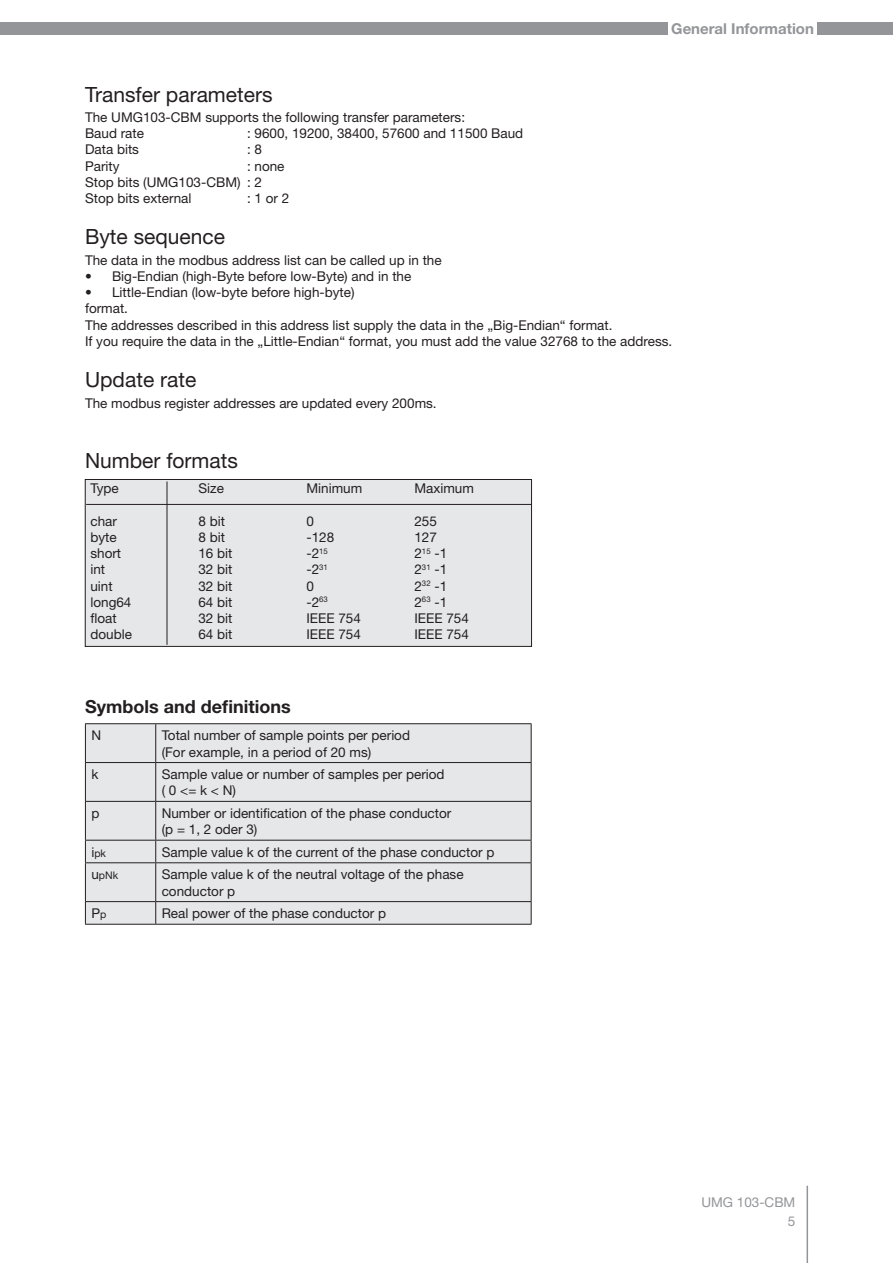
<style>
.page{position:relative;width:893px;height:1263px;background:#fff}
.page>*{position:absolute;margin:0;border:0;box-sizing:border-box;transform-origin:0 0}
.Überschrift__14{font:21px "Helvetica Neue LT";color:#231f20}
.Überschrift__12_mit{font:700 18px "Helvetica Neue LT";color:#231f20}
.t1{font:700 15px "Helvetica Neue LT";color:#939598}
._9_Blocksatz{font:13.5px/16.2px "Helvetica Neue LT";color:#231f20}
._9_linksbündig{font:13.5px "Helvetica Neue LT";color:#231f20}
.t2{font:13.5px/19.5px "Helvetica Neue LT";color:#939598;text-align:right}
._9_Blocksatz-2{font:10.5px "Helvetica Neue LT";color:#231f20}
.s1{font-size:13.5px}
.s2{font-size:10.5px}
</style>
<div class="page">
<hr style="left:806px;top:1186px;width:2px;height:77px;background:#939598">
<div style="left:818px;top:22px;width:75px;height:13px;background:#939598"></div>
<div style="left:0;top:22px;width:667px;height:13px;background:#939598"></div>
<div style="left:85px;top:479px;width:446px;height:167px;background:#e6e7e9"></div>
<div style="left:85px;top:479px;width:447px;height:168px;border:1px solid #231f20"></div>
<hr style="left:86px;top:504px;width:446px;height:1px;background:#231f20">
<hr style="left:167px;top:481px;width:1px;height:164px;background:#231f20">
<div style="left:86px;top:724px;width:445px;height:200px;background:#e6e7e9"></div>
<hr style="left:85px;top:723px;width:71px;height:1px;background:#231f20">
<hr style="left:85px;top:724px;width:1px;height:38px;background:#231f20">
<hr style="left:156px;top:723px;width:375px;height:1px;background:#231f20">
<hr style="left:155px;top:724px;width:1px;height:38px;background:#231f20">
<hr style="left:531px;top:724px;width:1px;height:38px;background:#231f20">
<hr style="left:85px;top:762px;width:71px;height:1px;background:#231f20">
<hr style="left:85px;top:763px;width:1px;height:38px;background:#231f20">
<hr style="left:156px;top:762px;width:375px;height:1px;background:#231f20">
<hr style="left:155px;top:763px;width:1px;height:38px;background:#231f20">
<hr style="left:531px;top:763px;width:1px;height:38px;background:#231f20">
<hr style="left:85px;top:801px;width:71px;height:1px;background:#231f20">
<hr style="left:85px;top:802px;width:1px;height:38px;background:#231f20">
<hr style="left:156px;top:801px;width:375px;height:1px;background:#231f20">
<hr style="left:155px;top:802px;width:1px;height:38px;background:#231f20">
<hr style="left:531px;top:802px;width:1px;height:38px;background:#231f20">
<hr style="left:85px;top:840px;width:71px;height:1px;background:#231f20">
<svg style="left:85px;top:840px;width:1px;height:22px"></svg>
<hr style="left:156px;top:840px;width:375px;height:1px;background:#231f20">
<svg style="left:155px;top:840px;width:1px;height:22px"></svg>
<svg style="left:531px;top:840px;width:1px;height:22px"></svg>
<hr style="left:85px;top:862px;width:71px;height:1px;background:#231f20">
<hr style="left:85px;top:863px;width:1px;height:38px;background:#231f20">
<hr style="left:156px;top:862px;width:375px;height:1px;background:#231f20">
<hr style="left:155px;top:863px;width:1px;height:38px;background:#231f20">
<hr style="left:531px;top:863px;width:1px;height:38px;background:#231f20">
<hr style="left:85px;top:901px;width:71px;height:1px;background:#231f20">
<svg style="left:85px;top:902px;width:1px;height:22px"></svg>
<hr style="left:156px;top:901px;width:375px;height:1px;background:#231f20">
<svg style="left:155px;top:902px;width:1px;height:22px"></svg>
<svg style="left:531px;top:902px;width:1px;height:22px"></svg>
<hr style="left:85px;top:924px;width:71px;height:1px;background:#231f20">
<hr style="left:156px;top:924px;width:375px;height:1px;background:#231f20">
<p class="t1" style="left:671px;top:19px;width:144px">General Information</p>
<p class="Überschrift__14" style="left:85px;top:82px;width:189px">Transfer parameters</p>
<p class="_9_Blocksatz" style="left:85px;top:109px;width:382px">The UMG103-CBM supports the following transfer parameters:</p>
<p class="_9_Blocksatz" style="left:85px;top:125px;width:61px">Baud rate</p>
<p class="_9_Blocksatz" style="left:247px;top:125px;width:278px">: 9600, 19200, 38400, 57600 and 11500 Baud</p>
<p class="_9_Blocksatz" style="left:85px;top:141px;width:56px">Data bits</p>
<p class="_9_Blocksatz" style="left:247px;top:141px;width:17px">: 8</p>
<p class="_9_Blocksatz" style="left:85px;top:158px;width:36px">Parity</p>
<p class="_9_Blocksatz" style="left:247px;top:158px;width:39px">: none</p>
<p class="_9_Blocksatz" style="left:85px;top:174px;width:179px">Stop bits (UMG103-CBM) : 2</p>
<p class="_9_Blocksatz" style="left:85px;top:190px;width:108px">Stop bits external</p>
<p class="_9_Blocksatz" style="left:247px;top:190px;width:44px">: 1 or 2</p>
<p class="Überschrift__14" style="left:85px;top:224px;width:142px">Byte sequence</p>
<p class="_9_Blocksatz" style="left:85px;top:252px;width:358px">The data in the modbus address list can be called up in the</p>
<p class="_9_Blocksatz" style="left:85px;top:268px;width:328px">• Big-Endian (high-Byte before low-Byte) and in the</p>
<p class="_9_Blocksatz" style="left:85px;top:284px;width:271px">• Little-Endian (low-byte before high-byte)</p>
<p class="_9_Blocksatz" style="left:85px;top:300px;width:45px">format.</p>
<p class="_9_Blocksatz" style="left:85px;top:317px;width:529px">The addresses described in this address list supply the data in the „Big-Endian“ format.</p>
<p class="_9_Blocksatz" style="left:85px;top:333px;width:589px">If you require the data in the „Little-Endian“ format, you must add the value 32768 to the address.</p>
<p class="Überschrift__14" style="left:85px;top:367px;width:113px">Update rate</p>
<p class="_9_Blocksatz" style="left:85px;top:395px;width:353px">The modbus register addresses are updated every 200ms.</p>
<p class="Überschrift__14" style="left:85px;top:448px;width:154px">Number formats</p>
<p class="_9_linksbündig" style="left:90px;top:481px;width:30px">Type</p>
<p class="_9_linksbündig" style="left:198px;top:481px;width:27px">Size</p>
<p class="_9_linksbündig" style="left:306px;top:481px;width:57px">Minimum</p>
<p class="_9_linksbündig" style="left:414px;top:481px;width:61px">Maximum</p>
<p class="_9_linksbündig" style="left:90px;top:513px;width:28px">char</p>
<p class="_9_linksbündig" style="left:198px;top:513px;width:28px">8 bit</p>
<p class="_9_linksbündig" style="left:306px;top:513px;width:9px">0</p>
<p class="_9_linksbündig" style="left:414px;top:513px;width:24px">255</p>
<p class="_9_linksbündig" style="left:90px;top:529px;width:28px">byte</p>
<p class="_9_linksbündig" style="left:198px;top:529px;width:28px">8 bit</p>
<p class="_9_linksbündig" style="left:306px;top:529px;width:29px">-128</p>
<p class="_9_linksbündig" style="left:414px;top:529px;width:24px">127</p>
<p class="_9_linksbündig" style="left:90px;top:545px;width:32px">short</p>
<p class="_9_linksbündig" style="left:198px;top:545px;width:36px">16 bit</p>
<p class="_9_linksbündig" style="left:306px;top:545px;width:23px">-2<sup>15</sup></p>
<p class="_9_linksbündig" style="left:414px;top:545px;width:34px">2<sup>15</sup> -1</p>
<p class="_9_linksbündig" style="left:90px;top:562px;width:16px">int</p>
<p class="_9_linksbündig" style="left:198px;top:562px;width:36px">32 bit</p>
<p class="_9_linksbündig" style="left:306px;top:562px;width:23px">-2<sup>31</sup></p>
<p class="_9_linksbündig" style="left:414px;top:562px;width:34px">2<sup>31</sup> -1</p>
<p class="_9_linksbündig" style="left:90px;top:578px;width:24px">uint</p>
<p class="_9_linksbündig" style="left:198px;top:578px;width:36px">32 bit</p>
<p class="_9_linksbündig" style="left:306px;top:578px;width:9px">0</p>
<p class="_9_linksbündig" style="left:414px;top:578px;width:34px">2<sup>32</sup> -1</p>
<p class="_9_linksbündig" style="left:90px;top:594px;width:43px">long64</p>
<p class="_9_linksbündig" style="left:198px;top:594px;width:36px">64 bit</p>
<p class="_9_linksbündig" style="left:306px;top:594px;width:23px">-2<sup>63</sup></p>
<p class="_9_linksbündig" style="left:414px;top:594px;width:34px">2<sup>63</sup> -1</p>
<p class="_9_linksbündig" style="left:90px;top:610px;width:28px">float</p>
<p class="_9_linksbündig" style="left:198px;top:610px;width:36px">32 bit</p>
<p class="_9_linksbündig" style="left:306px;top:610px;width:56px">IEEE 754</p>
<p class="_9_linksbündig" style="left:414px;top:610px;width:56px">IEEE 754</p>
<p class="_9_linksbündig" style="left:90px;top:626px;width:43px">double</p>
<p class="_9_linksbündig" style="left:198px;top:626px;width:36px">64 bit</p>
<p class="_9_linksbündig" style="left:306px;top:626px;width:56px">IEEE 754</p>
<p class="_9_linksbündig" style="left:414px;top:626px;width:56px">IEEE 754</p>
<p class="Überschrift__12_mit" style="left:85px;top:695px;width:207px">Symbols and definitions</p>
<p class="_9_Blocksatz" style="left:91px;top:727px;width:11px">N</p>
<p class="_9_Blocksatz" style="left:162px;top:727px;width:250px">Total number of sample points per period (For example, in a period of 20 ms)</p>
<p class="_9_Blocksatz" style="left:91px;top:766px;width:9px">k</p>
<p class="_9_Blocksatz" style="left:162px;top:766px;width:284px">Sample value or number of samples per period ( 0 &lt;= k &lt; N)</p>
<p class="_9_Blocksatz" style="left:91px;top:805px;width:10px">p</p>
<p class="_9_Blocksatz" style="left:162px;top:805px;width:291px">Number or identification of the phase conductor</p>
<p class="_9_Blocksatz" style="left:162px;top:821px;width:97px">(p = 1, 2 oder 3)</p>
<p class="_9_Blocksatz-2" style="left:91px;top:847px;width:16px"><span class="s1">i</span>pk</p>
<p class="_9_Blocksatz" style="left:162px;top:844px;width:334px">Sample value k of the current of the phase conductor p</p>
<p class="_9_Blocksatz-2" style="left:91px;top:869px;width:28px"><span class="s1">u</span>pNk</p>
<p class="_9_Blocksatz" style="left:162px;top:866px;width:303px">Sample value k of the neutral voltage of the phase</p>
<p class="_9_Blocksatz" style="left:162px;top:882px;width:75px">conductor p</p>
<p class="_9_Blocksatz" style="left:91px;top:905px;width:16px">P<span class="s2">p</span></p>
<p class="_9_Blocksatz" style="left:162px;top:905px;width:226px">Real power of the phase conductor p</p>
<p class="t2" style="left:701px;top:1192px;width:96px">UMG 103-CBM<br>5</p>
</div>
